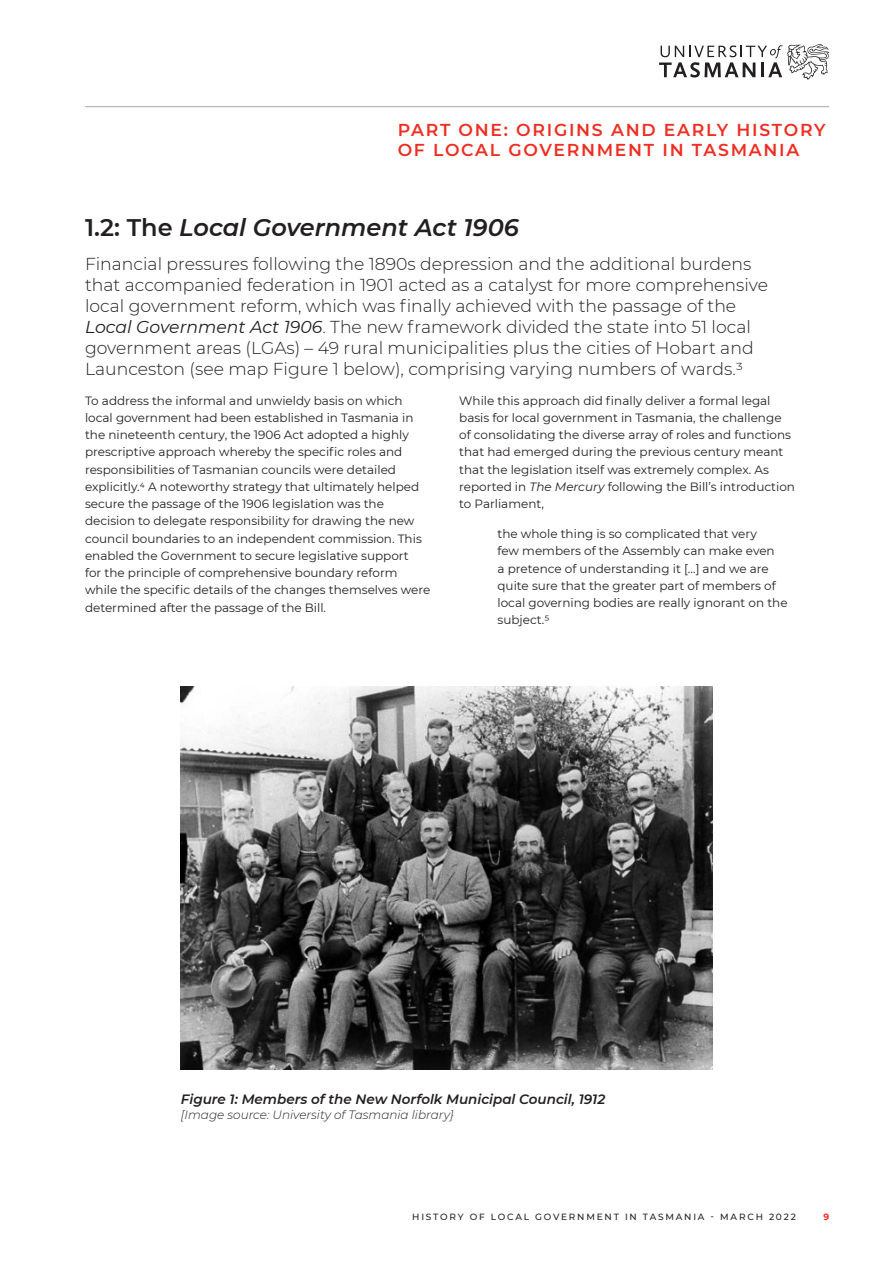
<style>
.page{position:relative;width:893px;height:1263px;background:#fff}
.page>*{position:absolute;margin:0;border:0;box-sizing:border-box;transform-origin:0 0}
.H1_Intro{font:italic 600 24px "Montserrat";color:#231f20}
.H1_Intro-2{font:300 17.25px/21px "Montserrat";color:#231f20}
.PART_NUMBER{font:600 17.25px/20.2px "Montserrat";letter-spacing:.1em;color:#ee2e22}
.t1{font:italic 600 13.5px "Montserrat";color:#231f20}
.Body{font:12px/17.2px "Montserrat";color:#231f20}
.t2{font:italic 300 12px "Montserrat";color:#231f20}
.t3{font:500 9px "Montserrat";letter-spacing:.2em;color:#231f20}
.t4{font:700 9px "Montserrat";color:#ee2e22}
.s1{font-style:normal}
.s2{font-weight:400;font-style:italic}
.s3{font-style:italic}
</style>
<div class="page">
<img style="left:181px;top:687px;width:531px;height:382px">
<hr style="left:85px;top:106px;width:744px;height:1px;background:#a8a9ad">
<svg style="left:659px;top:44px;width:170px;height:36px"></svg>
<p class="PART_NUMBER" style="left:398px;top:119px;width:429px">PART ONE: ORIGINS AND EARLY HISTORY<br>OF LOCAL GOVERNMENT IN TASMANIA</p>
<p class="H1_Intro" style="left:85px;top:210px;width:435px"><span class="s1">1.2: The</span> Local Government Act 1906</p>
<p class="H1_Intro-2" style="left:85px;top:252px;width:685px">Financial pressures following the 1890s depression and the additional burdens that accompanied federation in 1901 acted as a catalyst for more comprehensive local government reform, which was finally achieved with the passage of the <span class="s2">Local Government Act 1906</span>. The new framework divided the state into 51 local government areas (LGAs) – 49 rural municipalities plus the cities of Hobart and Launceston (see map Figure 1 below), comprising varying numbers of wards.3</p>
<p class="Body" style="left:85px;top:391px;width:347px">To address the informal and unwieldy basis on which local government had been established in Tasmania in the nineteenth century, the 1906 Act adopted a highly prescriptive approach whereby the specific roles and responsibilities of Tasmanian councils were detailed explicitly.4 A noteworthy strategy that ultimately helped secure the passage of the 1906 legislation was the decision to delegate responsibility for drawing the new council boundaries to an independent commission. This enabled the Government to secure legislative support<br>for the principle of comprehensive boundary reform while the specific details of the changes themselves were determined after the passage of the Bill.</p>
<p class="Body" style="left:459px;top:391px;width:337px">While this approach did finally deliver a formal legal basis for local government in Tasmania, the challenge of consolidating the diverse array of roles and functions that had emerged during the previous century meant that the legislation itself was extremely complex. As reported in <span class="s3">The Mercury</span> following the Bill’s introduction to Parliament,</p>
<p class="Body" style="left:497px;top:525px;width:292px">the whole thing is so complicated that very<br>few members of the Assembly can make even<br>a pretence of understanding it […] and we are quite sure that the greater part of members of local governing bodies are really ignorant on the subject.5</p>
<p class="t1" style="left:181px;top:1089px;width:426px">Figure 1: Members of the New Norfolk Municipal Council, 1912</p>
<p class="t2" style="left:181px;top:1106px;width:274px">[Image source: University of Tasmania library}</p>
<p class="t3" style="left:412px;top:1211px;width:385px">HISTORY OF LOCAL GOVERNMENT IN TASMANIA - MARCH 2022</p>
<p class="t4" style="left:823px;top:1211px;width:7px">9</p>
</div>
